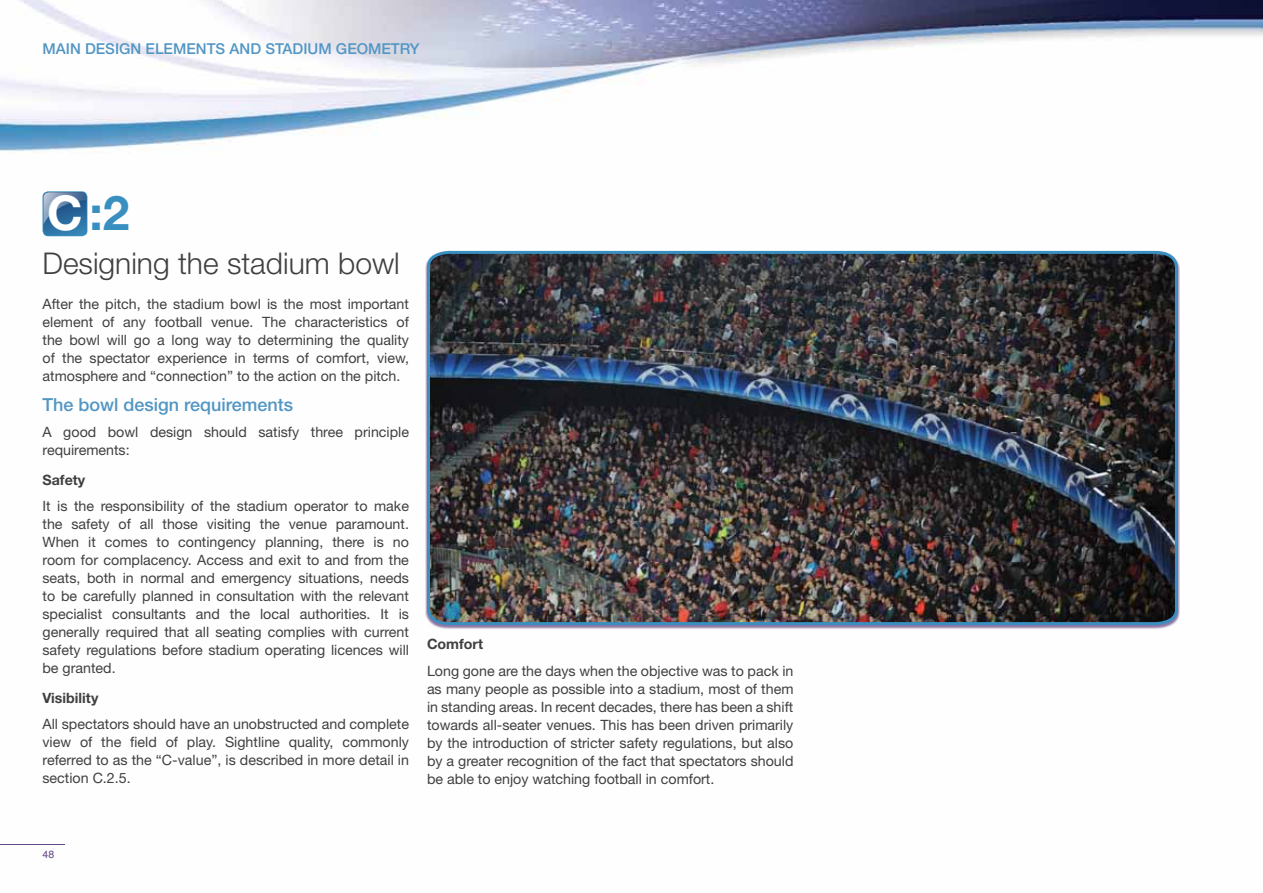
<style>
.page{position:relative;width:1263px;height:893px;background:#fff}
.page>*{position:absolute;margin:0;border:0;box-sizing:border-box;transform-origin:0 0}
.t1{font:700 48px "Helvetica Neue";color:#398fbf}
.t2{font:300 30px "Helvetica Neue";color:#404042}
.t3{font:500 18px "Helvetica Neue";color:#5296c4}
.t4{font:500 15px "Helvetica Neue";color:#5296c4}
.t5{font:14.25px/18px "Helvetica Neue";color:#404042;text-align:justify}
.t6{font:700 14.25px "Helvetica Neue";color:#404042}
.t7{font:10.5px "Helvetica";color:#664884}
.s1{color:#fff}
</style>
<div class="page">
<img style="left:0;top:0;width:1263px;height:845px">
<hr style="left:0;top:844px;width:65px;height:1px;background:#664884">
<div style="left:43px;top:191px;width:44px;height:45px;background:#3688b9;border-radius:6px"></div>
<div style="left:43px;top:192px;width:44px;height:43px;background:linear-gradient(to right,#2c6fa2,#3483b4);border-radius:6px"></div>
<svg style="left:43px;top:192px;width:43px;height:33px"></svg>
<img style="left:425px;top:249px;width:754px;height:378px">
<p class="t4" style="left:43px;top:40px;width:379px">MAIN DESIGN ELEMENTS AND STADIUM GEOMETRY</p>
<h1 class="t1" style="left:47px;top:183px;width:84px"><span class="s1">C</span>:2</h1>
<h2 class="t2" style="left:43px;top:245px;width:359px">Designing the stadium bowl</h2>
<p class="t5" style="left:43px;top:295px;width:368px">After the pitch, the stadium bowl is the most important element of any football venue. The characteristics of the bowl will go a long way to determining the quality of the spectator experience in terms of comfort, view, atmosphere and “connection” to the action on the pitch.</p>
<p class="t3" style="left:43px;top:394px;width:252px">The bowl design requirements</p>
<p class="t5" style="left:43px;top:423px;width:368px">A good bowl design should satisfy three principle requirements:</p>
<p class="t6" style="left:43px;top:471px;width:44px">Safety</p>
<p class="t5" style="left:43px;top:497px;width:368px">It is the responsibility of the stadium operator to make the safety of all those visiting the venue paramount.<br>When it comes to contingency planning, there is no room for complacency. Access and exit to and from the seats, both in normal and emergency situations, needs to be carefully planned in consultation with the relevant specialist consultants and the local authorities. It is generally required that all seating complies with current safety regulations before stadium operating licences will be granted.</p>
<p class="t6" style="left:43px;top:689px;width:57px">Visibility</p>
<p class="t5" style="left:43px;top:715px;width:368px">All spectators should have an unobstructed and complete view of the field of play. Sightline quality, commonly referred to as the “C-value”, is described in more detail in section C.2.5.</p>
<p class="t6" style="left:427px;top:635px;width:58px">Comfort</p>
<p class="t5" style="left:427px;top:661px;width:368px">Long gone are the days when the objective was to pack in as many people as possible into a stadium, most of them in standing areas. In recent decades, there has been a shift towards all-seater venues. This has been driven primarily by the introduction of stricter safety regulations, but also by a greater recognition of the fact that spectators should be able to enjoy watching football in comfort.</p>
<p class="t7" style="left:43px;top:846px;width:13px">48</p>
</div>
